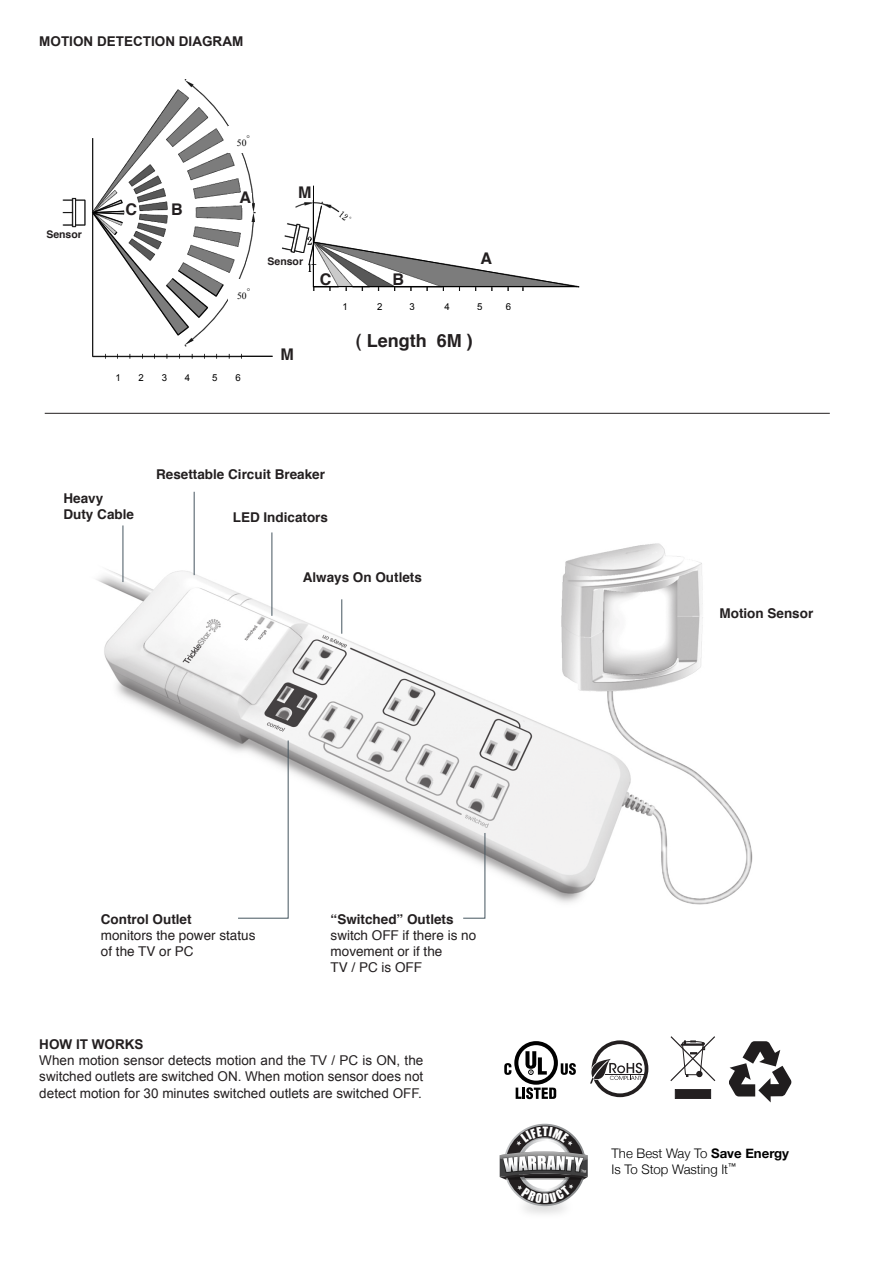
<style>
.page{position:relative;width:893px;height:1263px;background:#fff}
.page>*{position:absolute;margin:0;border:0;box-sizing:border-box;transform-origin:0 0}
.t1{font:700 18px "Helvetica";color:#231f20}
.t2{font:700 16.05px "Helvetica";color:#231f20}
.t3{font:13.5px/16.2px "Arial";color:#231f20}
.t4{font:13.5px/16.2px "Helvetica";color:#231f20}
.t5{font:700 13.5px/16.2px "Helvetica";color:#231f20}
.t6{font:700 13.5px "Arial";color:#231f20}
.t7{font:300 13.2px/15.9px "Helvetica Neue";color:#000}
.t8{font:700 10.5px "Helvetica";color:#231f20}
.t9{font:9.6px "Arial";color:#000}
.t10{font:9.6px "Times New Roman";color:#000}
.s1{font-family:"P Ming Li U";font-size:14.4px}
.s2{font-weight:700}
</style>
<div class="page">
<svg style="left:561px;top:1063px;width:15px;height:10px"></svg>
<svg style="left:514px;top:1041px;width:44px;height:44px"></svg>
<div style="left:518px;top:1045px;width:36px;height:36px;background:#fff;border-radius:50%"></div>
<svg style="left:525px;top:1051px;width:22px;height:22px"></svg>
<svg style="left:504px;top:1063px;width:7px;height:10px"></svg>
<div style="left:675px;top:1089px;width:36px;height:9px;background:#231f20;border:1px solid #231f20"></div>
<svg style="left:670px;top:1036px;width:46px;height:45px"></svg>
<svg style="left:591px;top:1040px;width:57px;height:57px"></svg>
<svg style="left:729px;top:1041px;width:62px;height:61px"></svg>
<img style="left:504px;top:1073px;width:120px;height:54px">
<img style="left:524px;top:1203px;width:41px;height:11px">
<img style="left:96px;top:528px;width:657px;height:377px">
<svg style="left:237px;top:740px;width:52px;height:179px"></svg>
<hr style="left:272px;top:532px;width:1px;height:84px;background:#45555f">
<hr style="left:194px;top:492px;width:1px;height:83px;background:#45555f">
<hr style="left:341px;top:599px;width:1px;height:35px;background:#45555f">
<svg style="left:462px;top:832px;width:24px;height:87px"></svg>
<hr style="left:123px;top:525px;width:1px;height:57px;background:#45555f">
<img style="left:62px;top:79px;width:518px;height:280px">
<div style="left:228px;top:126px;width:37px;height:27px;background:#fff"></div>
<div style="left:228px;top:279px;width:37px;height:26px;background:#fff"></div>
<div style="left:300px;top:291px;width:262px;height:23px;background:#fff"></div>
<div style="left:330px;top:315px;width:182px;height:47px;background:#fff"></div>
<hr style="left:45px;top:413px;width:785px;height:1px;background:#231f20">
<div style="left:39px;top:228px;width:50px;height:18px;background:#fff"></div>
<div style="left:256px;top:254px;width:49px;height:17px;background:#fff"></div>
<div style="left:125px;top:202px;width:12px;height:15px;background:#fff"></div>
<div style="left:170px;top:200px;width:12px;height:15px;background:#fff"></div>
<div style="left:242px;top:193px;width:10px;height:14px;background:#fff"></div>
<div style="left:297px;top:185px;width:15px;height:14px;background:#fff"></div>
<svg style="left:320px;top:272px;width:12px;height:14px"></svg>
<svg style="left:393px;top:273px;width:12px;height:13px"></svg>
<div style="left:480px;top:250px;width:14px;height:14px;background:#fff"></div>
<div style="left:277px;top:343px;width:21px;height:22px;background:#fff"></div>
<hr style="left:314px;top:286px;width:263px;height:1px;background:#000">
<svg style="left:499px;top:1127px;width:89px;height:76px"></svg>
<p class="t6" style="left:39px;top:32px;width:205px">MOTION DETECTION DIAGRAM</p>
<p class="t8" style="left:46px;top:226px;width:37px">Sensor</p>
<p class="t10" style="left:237px;top:137px;width:15px">50<span class="s1">°</span></p>
<p class="t2" style="left:126px;top:197px;width:13px">C</p>
<p class="t2" style="left:171px;top:197px;width:13px">B</p>
<p class="t2" style="left:239px;top:185px;width:13px">A</p>
<p class="t2" style="left:298px;top:180px;width:15px">M</p>
<p class="t10" style="left:237px;top:289px;width:15px">50<span class="s1">°</span></p>
<p class="t9" style="left:115px;top:371px;width:7px">1</p>
<p class="t9" style="left:139px;top:371px;width:7px">2</p>
<p class="t9" style="left:162px;top:371px;width:7px">3</p>
<p class="t9" style="left:185px;top:371px;width:7px">4</p>
<p class="t9" style="left:212px;top:371px;width:7px">5</p>
<p class="t9" style="left:235px;top:371px;width:7px">6</p>
<p class="t8" style="left:267px;top:253px;width:37px">Sensor</p>
<p class="t2" style="left:280px;top:341px;width:15px">M</p>
<p class="t2" style="left:320px;top:267px;width:13px">C</p>
<p class="t2" style="left:392px;top:266px;width:13px">B</p>
<p class="t2" style="left:481px;top:245px;width:13px">A</p>
<p class="t9" style="left:342px;top:300px;width:7px">1</p>
<p class="t9" style="left:377px;top:300px;width:7px">2</p>
<p class="t9" style="left:410px;top:300px;width:7px">3</p>
<p class="t9" style="left:445px;top:300px;width:7px">4</p>
<p class="t9" style="left:477px;top:300px;width:7px">5</p>
<p class="t9" style="left:506px;top:300px;width:7px">6</p>
<p class="t1" style="left:356px;top:326px;width:119px">( Length 6M )</p>
<p class="t5" style="left:64px;top:490px;width:72px">Heavy<br>Duty Cable</p>
<p class="t5" style="left:156px;top:466px;width:170px">Resettable Circuit Breaker</p>
<p class="t5" style="left:233px;top:510px;width:97px">LED Indicators</p>
<p class="t5" style="left:303px;top:569px;width:121px">Always On Outlets</p>
<p class="t5" style="left:720px;top:606px;width:95px">Motion Sensor</p>
<p class="t4" style="left:101px;top:911px;width:156px"><span class="s2">Control Outlet<br></span>monitors the power status of the TV or PC</p>
<p class="t4" style="left:331px;top:911px;width:147px"><span class="s2">“Switched” Outlets </span>switch OFF if there is no movement or if the<br>TV / PC is OFF</p>
<p class="t3" style="left:39px;top:1036px;width:385px"><span class="s2">HOW IT WORKS<br></span>When motion sensor detects motion and the TV / PC is ON, the switched outlets are switched ON. When motion sensor does not detect motion for 30 minutes switched outlets are switched OFF.</p>
<p class="t7" style="left:612px;top:1145px;width:179px">The Best Way To <span class="s2">Save Energy<br></span>Is To Stop Wasting It<sup>™</sup></p>
</div>
